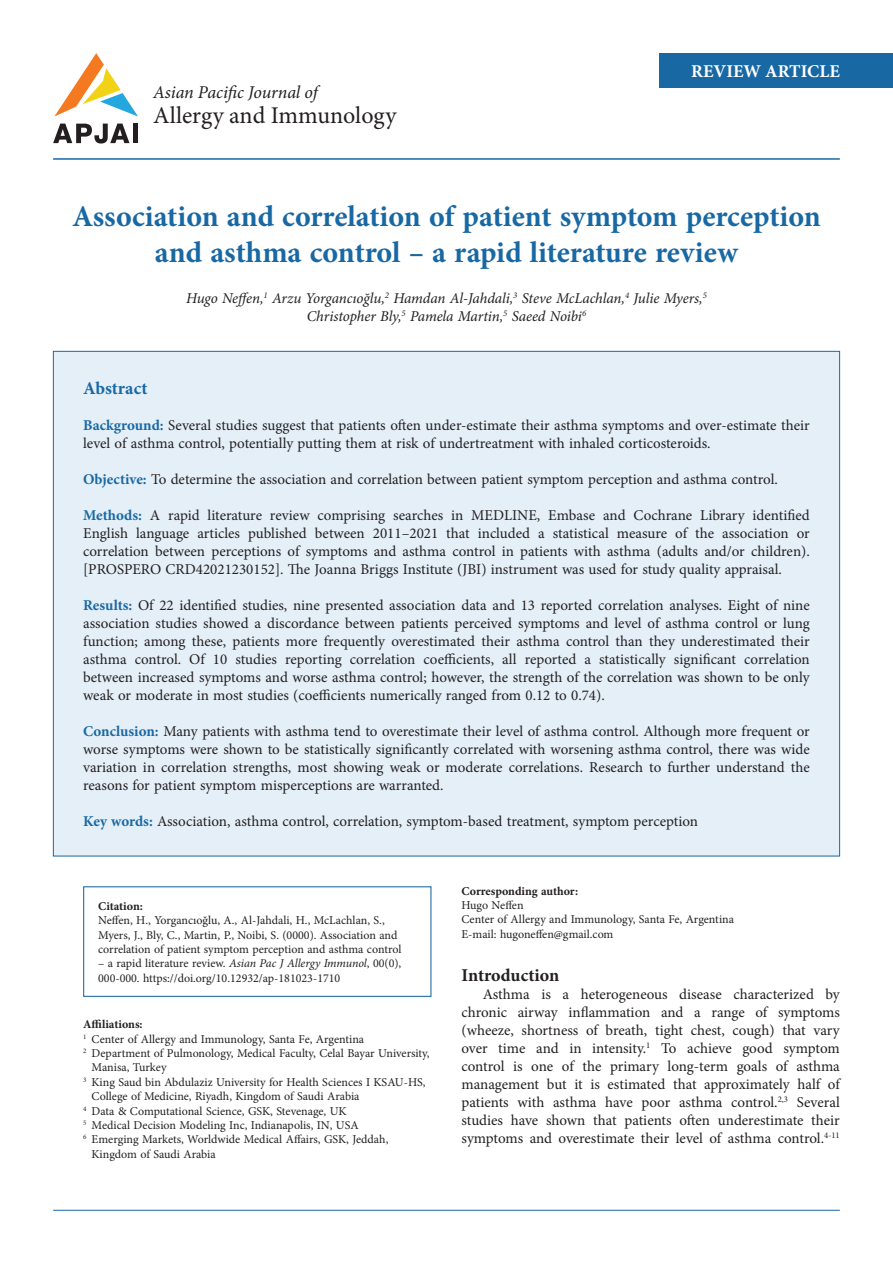
<style>
.page{position:relative;width:893px;height:1263px;background:#fff}
.page>*{position:absolute;margin:0;border:0;box-sizing:border-box;transform-origin:0 0}
.t1{font:700 30px/36px "Minion Pro";letter-spacing:-.005em;color:#1868a4;text-align:center}
.t2{font:24px "Minion Pro";color:#231f20}
.t3{font:italic 18px "Minion Pro";letter-spacing:-.01em;color:#231f20}
.t4{font:700 18px "Minion Pro";color:#fff}
.t5{font:700 18px "Minion Pro";letter-spacing:-.005em;color:#231f20}
.t6{font:700 18px "Minion Pro";color:#1868a4}
.t7{font:15px/18px "Minion Pro";color:#231f20;text-align:justify}
.t8{font:italic 15px "Minion Pro";letter-spacing:-.01em;color:#231f20}
.t9{font:12px/14.4px "Minion Pro";color:#231f20}
.t10{font:700 12px "Minion Pro";color:#231f20}
.s1{font-weight:700;color:#1868a4}
.s2{font-style:italic}
</style>
<div class="page">
<div style="left:53px;top:351px;width:787px;height:505px;background:#e4eff8;border:1px solid #1868a4"></div>
<div style="left:659px;top:53px;width:234px;height:34px;background:#1868a4"></div>
<svg style="left:54px;top:53px;width:84px;height:63px"></svg>
<div style="left:133px;top:124px;width:5px;height:19px;background:#231f20"></div>
<svg style="left:53px;top:123px;width:76px;height:21px"></svg>
<hr style="left:53px;top:158px;width:787px;height:2px;background:#1868a4">
<hr style="left:53px;top:1210px;width:787px;height:1px;background:#1868a4">
<div style="left:83px;top:886px;width:348px;height:111px;background:#fff;border:1px solid #1868a4"></div>
<p class="t3" style="left:153px;top:80px;width:166px">Asian Pacific Journal of</p>
<p class="t2" style="left:153px;top:100px;width:245px">Allergy and Immunology</p>
<p class="t4" style="left:691px;top:58px;width:150px">REVIEW ARTICLE</p>
<p class="t1" style="left:72px;top:198px;width:750px">Association and correlation of patient symptom perception and asthma control – a rapid literature review</p>
<p class="t8" style="left:186px;top:288px;width:522px">Hugo Neffen,<sup>1</sup> Arzu Yorgancıoğlu,<sup>2</sup> Hamdan Al-Jahdali,<sup>3</sup> Steve McLachlan,<sup>4</sup> Julie Myers,<sup>5</sup></p>
<p class="t8" style="left:307px;top:306px;width:281px">Christopher Bly,<sup>5</sup> Pamela Martin,<sup>5</sup> Saeed Noibi<sup>6</sup></p>
<p class="t6" style="left:83px;top:376px;width:66px">Abstract</p>
<p class="t7" style="left:83px;top:416px;width:728px"><span class="s1">Background:</span> Several studies suggest that patients often under-estimate their asthma symptoms and over-estimate their level of asthma control, potentially putting them at risk of undertreatment with inhaled corticosteroids.</p>
<p class="t7" style="left:83px;top:470px;width:696px"><span class="s1">Objective:</span> To determine the association and correlation between patient symptom perception and asthma control.</p>
<p class="t7" style="left:83px;top:506px;width:728px"><span class="s1">Methods:</span> A rapid literature review comprising searches in MEDLINE, Embase and Cochrane Library identified English language articles published between 2011–2021 that included a statistical measure of the association or correlation between perceptions of symptoms and asthma control in patients with asthma (adults and/or children). [PROSPERO CRD42021230152]. The Joanna Briggs Institute (JBI) instrument was used for study quality appraisal.</p>
<p class="t7" style="left:83px;top:596px;width:728px"><span class="s1">Results:</span> Of 22 identified studies, nine presented association data and 13 reported correlation analyses. Eight of nine association studies showed a discordance between patients perceived symptoms and level of asthma control or lung function; among these, patients more frequently overestimated their asthma control than they underestimated their asthma control. Of 10 studies reporting correlation coefficients, all reported a statistically significant correlation between increased symptoms and worse asthma control; however, the strength of the correlation was shown to be only weak or moderate in most studies (coefficients numerically ranged from 0.12 to 0.74).</p>
<p class="t7" style="left:83px;top:722px;width:728px"><span class="s1">Conclusion:</span> Many patients with asthma tend to overestimate their level of asthma control. Although more frequent or worse symptoms were shown to be statistically significantly correlated with worsening asthma control, there was wide variation in correlation strengths, most showing weak or moderate correlations. Research to further understand the reasons for patient symptom misperceptions are warranted.</p>
<p class="t7" style="left:83px;top:812px;width:616px"><span class="s1">Key words:</span> Association, asthma control, correlation, symptom-based treatment, symptom perception</p>
<p class="t10" style="left:98px;top:897px;width:46px">Citation:</p>
<p class="t9" style="left:98px;top:913px;width:305px">Neffen, H., Yorgancıoğlu, A., Al-Jahdali, H., McLachlan, S.,<br>Myers, J., Bly, C., Martin, P., Noibi, S. (0000). Association and correlation of patient symptom perception and asthma control</p>
<p class="t9" style="left:98px;top:956px;width:305px">– a rapid literature review. <span class="s2">Asian Pac J Allergy Immunol</span>, 00(0),<br>000-000. https://doi.org/10.12932/ap-181023-1710</p>
<p class="t10" style="left:83px;top:1016px;width:61px">Affiliations:</p>
<p class="t9" style="left:83px;top:1031px;width:283px"><sup>1</sup> Center of Allergy and Immunology, Santa Fe, Argentina</p>
<p class="t9" style="left:92px;top:1046px;width:339px;text-indent:-9px"><sup>2</sup> Department of Pulmonology, Medical Faculty, Celal Bayar University,<br>Manisa, Turkey</p>
<p class="t9" style="left:92px;top:1075px;width:335px;text-indent:-9px"><sup>3</sup> King Saud bin Abdulaziz University for Health Sciences I KSAU-HS,<br>College of Medicine, Riyadh, Kingdom of Saudi Arabia</p>
<p class="t9" style="left:83px;top:1103px;width:265px"><sup>4</sup> Data &amp; Computational Science, GSK, Stevenage, UK</p>
<p class="t9" style="left:83px;top:1118px;width:277px"><sup>5</sup> Medical Decision Modeling Inc, Indianapolis, IN, USA</p>
<p class="t9" style="left:92px;top:1132px;width:298px;text-indent:-9px"><sup>6</sup> Emerging Markets, Worldwide Medical Affairs, GSK, Jeddah,<br>Kingdom of Saudi Arabia</p>
<p class="t10" style="left:461px;top:882px;width:118px">Corresponding author:</p>
<p class="t9" style="left:461px;top:898px;width:64px">Hugo Neffen</p>
<p class="t9" style="left:461px;top:912px;width:274px">Center of Allergy and Immunology, Santa Fe, Argentina</p>
<p class="t9" style="left:461px;top:927px;width:153px">E-mail: hugoneffen@gmail.com</p>
<p class="t5" style="left:461px;top:962px;width:99px">Introduction</p>
<p class="t7" style="left:461px;top:985px;width:380px;text-indent:21px">Asthma is a heterogeneous disease characterized by chronic airway inflammation and a range of symptoms (wheeze, shortness of breath, tight chest, cough) that vary over time and in intensity.<sup>1</sup> To achieve good symptom control is one of the primary long-term goals of asthma management but it is estimated that approximately half of patients with asthma have poor asthma control.<sup>2,3</sup> Several studies have shown that patients often underestimate their symptoms and overestimate their level of asthma control.<sup>4-11</sup></p>
</div>
